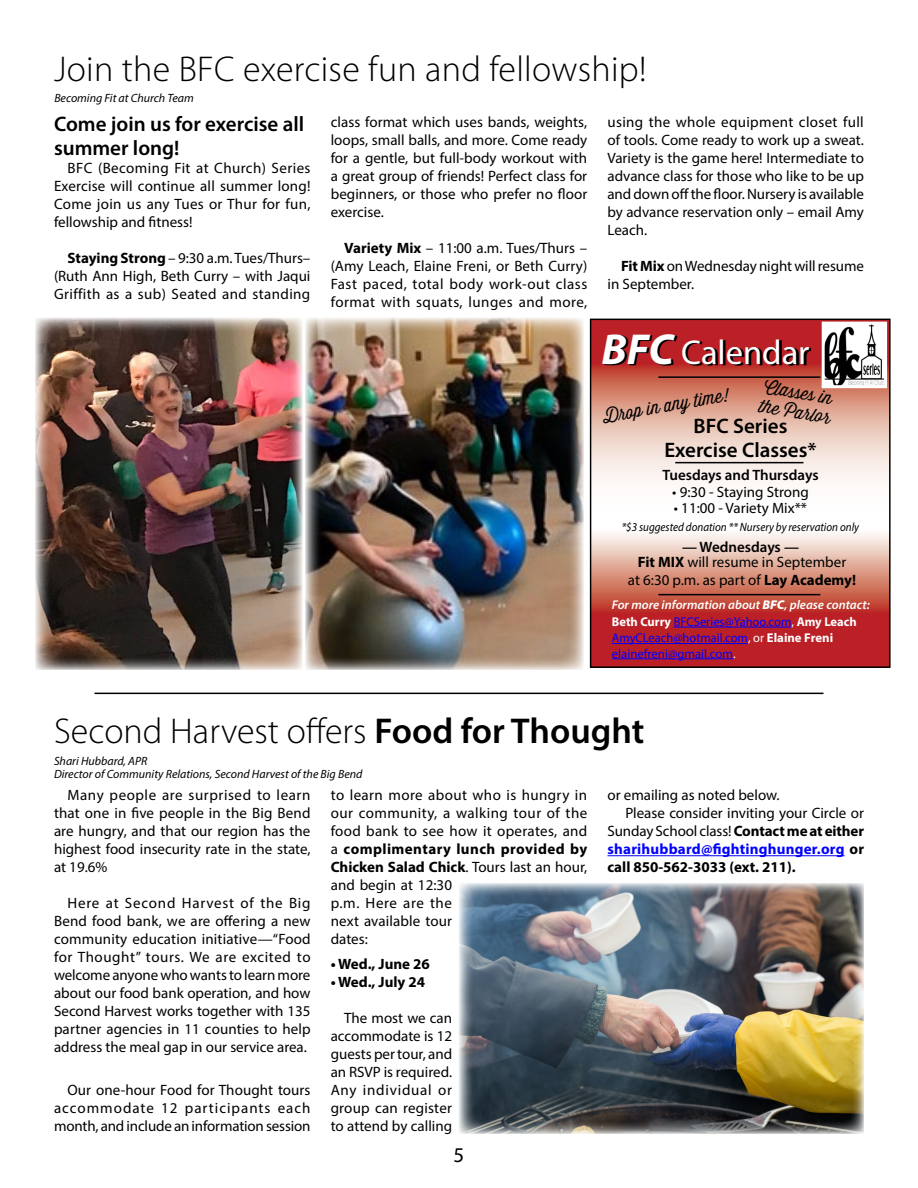
<style>
.page{position:relative;width:918px;height:1188px;background:#fff}
.page>*{position:absolute;margin:0;border:0;box-sizing:border-box;transform-origin:0 0}
.t1{font:300 36px "Myriad Pro";letter-spacing:.01em;color:#000}
.t2{font:34.5px "Myriad Pro";color:#fff}
.t3{font:600 21px/24px "Myriad Pro";color:#000}
.t4{font:21px "Myriad Pro";color:#000}
.t5{font:300 18px/19.5px "Thirsty Script";color:#000}
.t6{font:15px/18px "Myriad Pro";color:#000;text-align:justify}
.t7{font:15px/18px "Myriad Pro";letter-spacing:.02em;color:#000}
.t8{font:700 15px "Myriad Pro";color:#000}
.t9{font:700 15px "Myriad Pro";letter-spacing:.015em;color:#00f}
.t10{font:600 15px "Myriad Pro";color:#000}
.t11{font:12.75px/16.5px "Myriad Pro";color:#00f}
.t12{font:italic 12px/13.5px "Myriad Pro";color:#000}
.t13{font:italic 12px "Myriad Pro";color:#000;scale:.92 1}
.s1{font-weight:700}
.s2{font-weight:700;font-style:italic;font-size:43.5px}
.s3{font-weight:600;font-style:italic;color:#fff}
.s4{font-weight:900;font-style:italic;color:#fff}
.s5{font-weight:700;color:#fff}
.s6{color:#fff}
.s7{font-weight:600}
.s8{color:#000}
</style>
<div class="page">
<svg style="left:592px;top:321px;width:297px;height:345px"></svg>
<div style="left:590px;top:319px;width:301px;height:349px;border:1px solid #000"></div>
<hr style="left:658px;top:376px;width:162px;height:2px;background:#000">
<svg style="left:604px;top:335px;width:207px;height:31px;background:#7f1619"></svg>
<hr style="left:674px;top:627px;width:117px;height:1px;background:#00f">
<hr style="left:612px;top:643px;width:136px;height:1px;background:#00f">
<hr style="left:612px;top:659px;width:121px;height:1px;background:#00f">
<hr style="left:675px;top:462px;width:128px;height:1px;background:#000">
<hr style="left:658px;top:594px;width:162px;height:1px;background:#000">
<img style="left:826px;top:326px;width:57px;height:58px">
<div style="left:822px;top:322px;width:65px;height:66px;border:3px solid #fff"></div>
<img style="left:35px;top:318px;width:267px;height:352px">
<hr style="left:608px;top:855px;width:237px;height:1px;background:#00f">
<img style="left:459px;top:883px;width:405px;height:251px">
<img style="left:305px;top:318px;width:279px;height:352px">
<hr style="left:94px;top:693px;width:730px;height:1px;background:#000">
<h1 class="t1" style="left:54px;top:49px;width:594px">Join the BFC exercise fun and fellowship!</h1>
<p class="t12" style="left:54px;top:91px;width:141px">Becoming Fit at Church Team</p>
<h3 class="t3" style="left:54px;top:112px;width:252px">Come join us for exercise all summer long!</h3>
<p class="t6" style="left:54px;top:159px;width:258px;text-indent:14px">BFC (Becoming Fit at Church) Series Exercise will continue all summer long!<br>Come join us any Tues or Thur for fun, fellowship and fitness!</p>
<p class="t6" style="left:54px;top:249px;width:258px;text-indent:14px"><span class="s1">Staying Strong</span> – 9:30 a.m. Tues/Thurs– (Ruth Ann High, Beth Curry – with Jaqui Griffith as a sub) Seated and standing</p>
<p class="t6" style="left:331px;top:112px;width:258px">class format which uses bands, weights, loops, small balls, and more. Come ready for a gentle, but full-body workout with a great group of friends! Perfect class for beginners, or those who prefer no floor exercise.</p>
<p class="t6" style="left:331px;top:238px;width:258px;text-indent:13px"><span class="s1">Variety Mix</span> – 11:00 a.m. Tues/Thurs – (Amy Leach, Elaine Freni, or Beth Curry)<br>Fast paced, total body work-out class format with squats, lunges and more,</p>
<p class="t6" style="left:608px;top:112px;width:258px">using the whole equipment closet full of tools. Come ready to work up a sweat.<br>Variety is the game here! Intermediate to advance class for those who like to be up and down off the floor. Nursery is available by advance reservation only – email Amy Leach.</p>
<p class="t6" style="left:608px;top:256px;width:258px;text-indent:14px"><span class="s1">Fit Mix</span> on Wednesday night will resume in September.</p>
<h2 class="t2" style="left:602px;top:331px;width:210px"><span class="s2">BFC</span> Calendar</h2>
<p class="t5" style="left:601px;top:407px;width:129px;rotate:-10deg">Dr op in any time!</p>
<p class="t5" style="left:765px;top:377px;width:74px;rotate:10deg">Classes in the Parlor</p>
<h3 class="t3" style="left:664px;top:414px;width:154px;line-height:23.4px;text-align:center">BFC Series<br>Exercise Classes*</h3>
<p class="t10" style="left:662px;top:465px;width:158px">Tuesdays and Thursdays</p>
<p class="t6" style="left:672px;top:482px;width:138px">• 9:30 - Staying Strong</p>
<p class="t6" style="left:674px;top:499px;width:135px">• 11:00 - Variety Mix**</p>
<p class="t10" style="left:682px;top:537px;width:118px">— Wednesdays —</p>
<p class="t13" style="left:622px;top:519px;width:260px">*$3 suggested donation ** Nursery by reservation only</p>
<p class="t6" style="left:628px;top:553px;width:230px;text-align:center"><span class="s1">Fit MIX</span> will resume in September<br>at 6:30 p.m. as part of <span class="s1">Lay Academy!</span></p>
<p class="t11" style="left:612px;top:597px;width:259px"><span class="s3">For more information about</span> <span class="s4">BFC</span><span class="s3">, please contact:<br></span><span class="s5">Beth Curry</span> BFCSeries@Yahoo.com<span class="s6">,</span> <span class="s5">Amy Leach<br></span>AmyCLeach@hotmail.com<span class="s6">, or</span> <span class="s5">Elaine Freni</span></p>
<p class="t11" style="left:612px;top:645px;width:125px">elainefreni@gmail.com<span class="s6">.</span></p>
<h1 class="t1" style="left:54px;top:711px;width:592px">Second Harvest offers <span class="s7">Food for Thought</span></h1>
<p class="t12" style="left:54px;top:754px;width:310px">Shari Hubbard, APR<br>Director of Community Relations, Second Harvest of the Big Bend</p>
<p class="t6" style="left:54px;top:786px;width:258px;text-indent:14px">Many people are surprised to learn that one in five people in the Big Bend are hungry, and that our region has the highest food insecurity rate in the state, at 19.6%</p>
<p class="t6" style="left:54px;top:894px;width:258px;text-indent:14px">Here at Second Harvest of the Big Bend food bank, we are offering a new community education initiative—“Food for Thought” tours. We are excited to welcome anyone who wants to learn more about our food bank operation, and how Second Harvest works together with 135 partner agencies in 11 counties to help address the meal gap in our service area.</p>
<p class="t6" style="left:54px;top:1081px;width:258px;text-indent:14px">Our one-hour Food for Thought tours accommodate 12 participants each month, and include an information session</p>
<p class="t7" style="left:331px;top:786px;width:258px">to learn more about who is hungry in our community, a walking tour of the food bank to see how it operates, and a <span class="s1">complimentary lunch provided by<br>Chicken Salad Chick</span>. Tours last an hour, and begin at 12:30<br>p.m. Here are the<br>next available tour<br>dates:</p>
<p class="t8" style="left:331px;top:954px;width:101px">• Wed., June 26</p>
<p class="t8" style="left:331px;top:972px;width:96px">• Wed., July 24</p>
<p class="t6" style="left:331px;top:1009px;width:123px;text-indent:13px">The most we can accommodate is 12 guests per tour, and an RSVP is required.<br>Any individual or group can register to attend by calling</p>
<h3 class="t4" style="left:454px;top:1142px;width:12px">5</h3>
<p class="t6" style="left:608px;top:786px;width:174px">or emailing as noted below.</p>
<p class="t6" style="left:625px;top:804px;width:240px">Please consider inviting your Circle or</p>
<p class="t6" style="left:608px;top:822px;width:258px">Sunday School class! <span class="s1">Contact me at either</span></p>
<p class="t9" style="left:608px;top:839px;width:258px">sharihubbard@fightinghunger.org <span class="s8">or</span></p>
<p class="t8" style="left:608px;top:857px;width:190px">call 850-562-3033 (ext. 211).</p>
</div>
